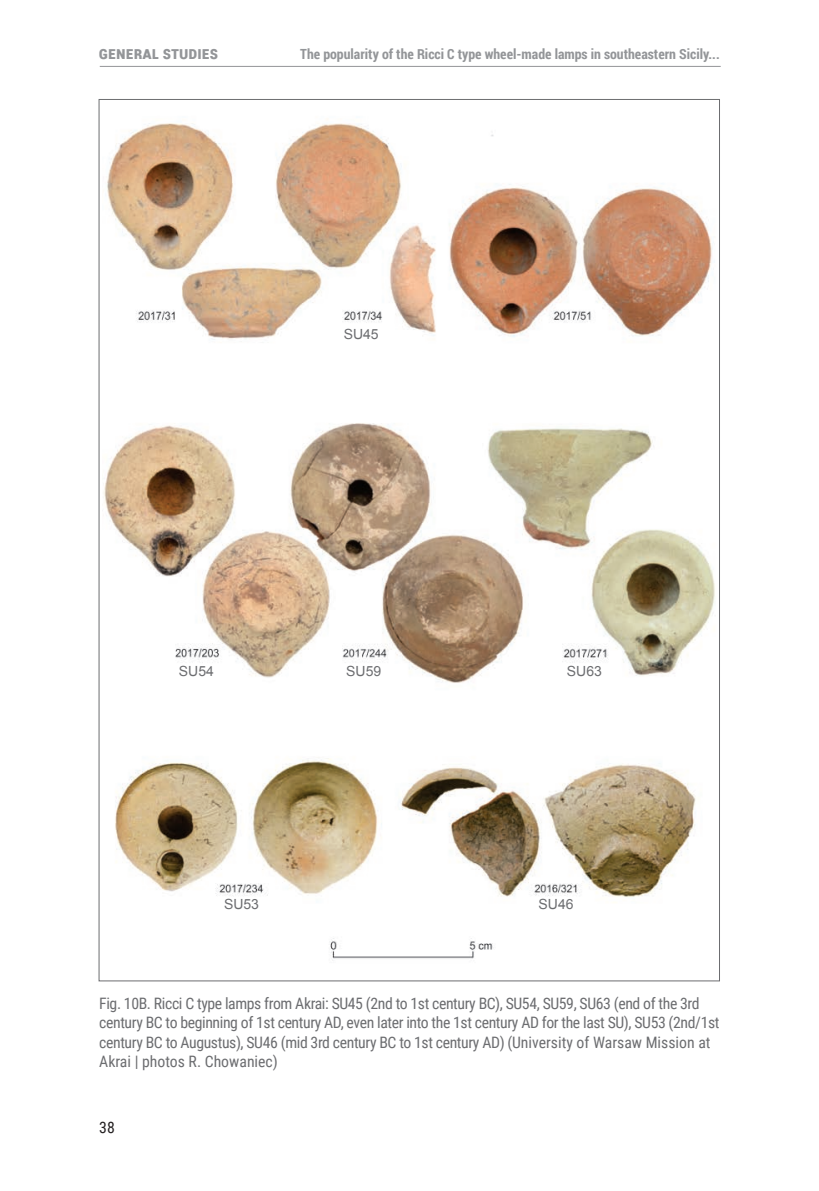
<style>
.page{position:relative;width:819px;height:1191px;background:#fff}
.page>*{position:absolute;margin:0;border:0;box-sizing:border-box;transform-origin:0 0}
.t1{font:700 17.5px "Roboto Condensed";color:#939598}
.t2{font:15.75px/19.2px "Roboto Condensed";letter-spacing:-.025em;color:#6c6d70}
.t3{font:15.75px "Roboto Condensed";color:#231f20}
.t4{font:700 14px "Roboto Condensed";color:#939598}
.t5{font:14px "Arial";color:#6c6d70}
</style>
<div class="page">
<hr style="left:100px;top:66px;width:620px;height:1px;background:#939598">
<img style="left:103px;top:119px;width:612px;height:842px">
<p class="t1" style="left:99px;top:40px;width:121px">GENERAL STUDIES</p>
<p class="t4" style="left:300px;top:44px;width:421px">The popularity of the Ricci C type wheel-made lamps in southeastern Sicily...</p>
<p class="t5" style="left:344px;top:325px;width:37px">SU45</p>
<p class="t5" style="left:179px;top:661px;width:37px">SU54</p>
<p class="t5" style="left:346px;top:661px;width:37px">SU59</p>
<p class="t5" style="left:567px;top:661px;width:37px">SU63</p>
<p class="t5" style="left:224px;top:895px;width:37px">SU53</p>
<p class="t5" style="left:538px;top:895px;width:37px">SU46</p>
<p class="t2" style="left:99px;top:993px;width:621px">Fig. 10B. Ricci C type lamps from Akrai: SU45 (2nd to 1st century BC), SU54, SU59, SU63 (end of the 3rd century BC to beginning of 1st century AD, even later into the 1st century AD for the last SU), SU53 (2nd/1st century BC to Augustus), SU46 (mid 3rd century BC to 1st century AD) (University of Warsaw Mission at Akrai | photos R. Chowaniec)</p>
<p class="t3" style="left:99px;top:1116px;width:17px">38</p>
</div>
